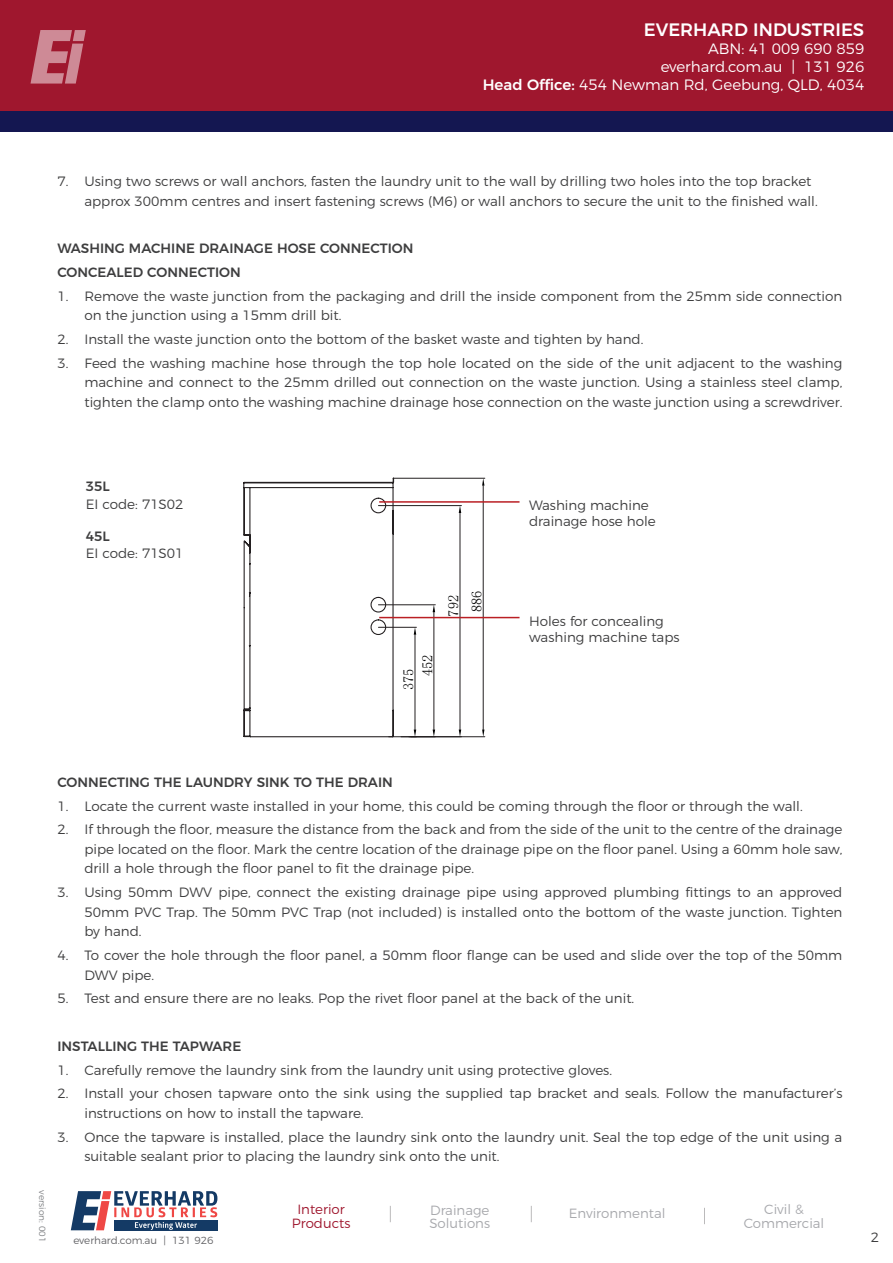
<style>
.page{position:relative;width:893px;height:1263px;background:#fff}
.page>*{position:absolute;margin:0;border:0;box-sizing:border-box;transform-origin:0 0}
.t1{font:500 18px "Montserrat";color:#fff}
.t2{font:300 15px "Montserrat";color:#fff}
.t3{font:14.4px/18.9px "Sim Sun";color:#000}
.t4{font:300 13.5px/19.5px "Montserrat";color:#3e3e3f}
.t5{font:500 13.5px "Montserrat";color:#3e3e3f}
.t6{font:300 13.35px/13.4px "Montserrat";color:#a8a9ad}
.t7{font:300 13.35px/13.4px "Montserrat";color:#9f172e;text-align:center}
.t8{font:300 10.35px "Montserrat";color:#636366}
.t9{font:300 9px "Montserrat";color:#808285}
.s1{font-weight:500}
</style>
<div class="page">
<div style="left:0;top:0;width:893px;height:111px;background:#9f172e"></div>
<div style="left:0;top:111px;width:893px;height:21px;background:#141751"></div>
<svg style="left:31px;top:30px;width:55px;height:54px"></svg>
<svg style="left:71px;top:1191px;width:146px;height:39px"></svg>
<svg style="left:704px;top:1208px;width:1px;height:16px"></svg>
<svg style="left:531px;top:1206px;width:1px;height:16px"></svg>
<svg style="left:390px;top:1206px;width:1px;height:16px"></svg>
<svg style="left:243px;top:477px;width:152px;height:261px"></svg>
<hr style="left:389px;top:736px;width:96px;height:1px;background:#231f20">
<hr style="left:394px;top:478px;width:91px;height:1px;background:#231f20">
<hr style="left:483px;top:486px;width:1px;height:243px;background:#231f20">
<svg style="left:482px;top:729px;width:2px;height:8px"></svg>
<svg style="left:482px;top:478px;width:2px;height:8px"></svg>
<hr style="left:378px;top:627px;width:38px;height:1px;background:#231f20">
<hr style="left:415px;top:635px;width:1px;height:94px;background:#231f20">
<svg style="left:414px;top:627px;width:2px;height:8px"></svg>
<hr style="left:378px;top:604px;width:57px;height:1px;background:#231f20">
<hr style="left:434px;top:612px;width:1px;height:117px;background:#231f20">
<svg style="left:401px;top:729px;width:34px;height:8px"></svg>
<svg style="left:433px;top:605px;width:2px;height:7px"></svg>
<hr style="left:409px;top:736px;width:52px;height:1px;background:#231f20">
<hr style="left:378px;top:505px;width:83px;height:1px;background:#231f20">
<hr style="left:460px;top:513px;width:1px;height:216px;background:#231f20">
<svg style="left:459px;top:729px;width:2px;height:7px"></svg>
<svg style="left:459px;top:506px;width:2px;height:7px"></svg>
<hr style="left:379px;top:501px;width:140px;height:2px;background:#ba1f24">
<hr style="left:379px;top:617px;width:140px;height:1px;background:#ba1f24">
<p class="t1" style="left:644px;top:16px;width:222px">EVERHARD INDUSTRIES</p>
<p class="t2" style="left:708px;top:37px;width:158px">ABN: 41 009 690 859</p>
<p class="t2" style="left:661px;top:55px;width:205px">everhard.com.au | 131 926</p>
<p class="t2" style="left:483px;top:73px;width:383px"><span class="s1">Head Office:</span> 454 Newman Rd, Geebung, QLD, 4034</p>
<p class="t4" style="left:84px;top:171px;width:735px;text-indent:-27px">7. Using two screws or wall anchors, fasten the laundry unit to the wall by drilling two holes into the top bracket approx 300mm centres and insert fastening screws (M6) or wall anchors to secure the unit to the finished wall.</p>
<p class="t5" style="left:57px;top:238px;width:358px">WASHING MACHINE DRAINAGE HOSE CONNECTION</p>
<p class="t5" style="left:57px;top:261px;width:185px">CONCEALED CONNECTION</p>
<p class="t4" style="left:84px;top:285px;width:759px;text-indent:-27px">1. Remove the waste junction from the packaging and drill the inside component from the 25mm side connection on the junction using a 15mm drill bit.</p>
<p class="t4" style="left:57px;top:328px;width:588px">2. Install the waste junction onto the bottom of the basket waste and tighten by hand.</p>
<p class="t4" style="left:84px;top:352px;width:759px;text-align:justify;text-indent:-27px">3. Feed the washing machine hose through the top hole located on the side of the unit adjacent to the washing machine and connect to the 25mm drilled out connection on the waste junction. Using a stainless steel clamp, tighten the clamp onto the washing machine drainage hose connection on the waste junction using a screwdriver.</p>
<p class="t5" style="left:86px;top:475px;width:25px">35L</p>
<p class="t4" style="left:86px;top:493px;width:99px">EI code: 71S02</p>
<p class="t4" style="left:529px;top:496px;width:128px;line-height:16.5px">Washing machine drainage hose hole</p>
<p class="t5" style="left:86px;top:525px;width:25px">45L</p>
<p class="t4" style="left:86px;top:542px;width:99px">EI code: 71S01</p>
<p class="t3" style="left:399px;top:676px;width:23px;text-indent:-14px;rotate:-90deg">375<br>452</p>
<p class="t3" style="left:444px;top:616px;width:23px;rotate:-90deg">792</p>
<p class="t3" style="left:467px;top:612px;width:23px;rotate:-90deg">886</p>
<p class="t4" style="left:529px;top:611px;width:152px;line-height:16.5px">Holes for concealing washing machine taps</p>
<p class="t9" style="left:49px;top:1190px;width:54px;rotate:90deg">version: 001</p>
<p class="t5" style="left:57px;top:771px;width:337px">CONNECTING THE LAUNDRY SINK TO THE DRAIN</p>
<p class="t4" style="left:57px;top:795px;width:747px">1. Locate the current waste installed in your home, this could be coming through the floor or through the wall.</p>
<p class="t4" style="left:84px;top:819px;width:760px;text-align:justify;text-indent:-27px">2. If through the floor, measure the distance from the back and from the side of the unit to the centre of the drainage pipe located on the floor. Mark the centre location of the drainage pipe on the floor panel. Using a 60mm hole saw, drill a hole through the floor panel to fit the drainage pipe.</p>
<p class="t4" style="left:84px;top:881px;width:760px;text-align:justify;text-indent:-27px">3. Using 50mm DWV pipe, connect the existing drainage pipe using approved plumbing fittings to an approved 50mm PVC Trap. The 50mm PVC Trap (not included) is installed onto the bottom of the waste junction. Tighten by hand.</p>
<p class="t4" style="left:84px;top:944px;width:759px;text-indent:-27px">4. To cover the hole through the floor panel, a 50mm floor flange can be used and slide over the top of the 50mm<br>DWV pipe.</p>
<p class="t4" style="left:57px;top:987px;width:578px">5. Test and ensure there are no leaks. Pop the rivet floor panel at the back of the unit.</p>
<p class="t5" style="left:57px;top:1035px;width:185px">INSTALLING THE TAPWARE</p>
<p class="t4" style="left:57px;top:1059px;width:556px">1. Carefully remove the laundry sink from the laundry unit using protective gloves.</p>
<p class="t4" style="left:84px;top:1082px;width:759px;text-indent:-27px">2. Install your chosen tapware onto the sink using the supplied tap bracket and seals. Follow the manufacturer’s instructions on how to install the tapware.</p>
<p class="t4" style="left:84px;top:1126px;width:759px;text-indent:-27px">3. Once the tapware is installed, place the laundry sink onto the laundry unit. Seal the top edge of the unit using a suitable sealant prior to placing the laundry sink onto the unit.</p>
<p class="t8" style="left:73px;top:1232px;width:142px">everhard.com.au | 131 926</p>
<p class="t7" style="left:292px;top:1202px;width:60px">Interior<br>Products</p>
<p class="t6" style="left:429px;top:1202px;width:62px">Drainage<br>Solutions</p>
<p class="t6" style="left:569px;top:1205px;width:98px">Environmental</p>
<p class="t6" style="left:744px;top:1202px;width:82px;text-align:center">Civil &amp;<br>Commercial</p>
<p class="t4" style="left:871px;top:1226px;width:10px">2</p>
</div>
